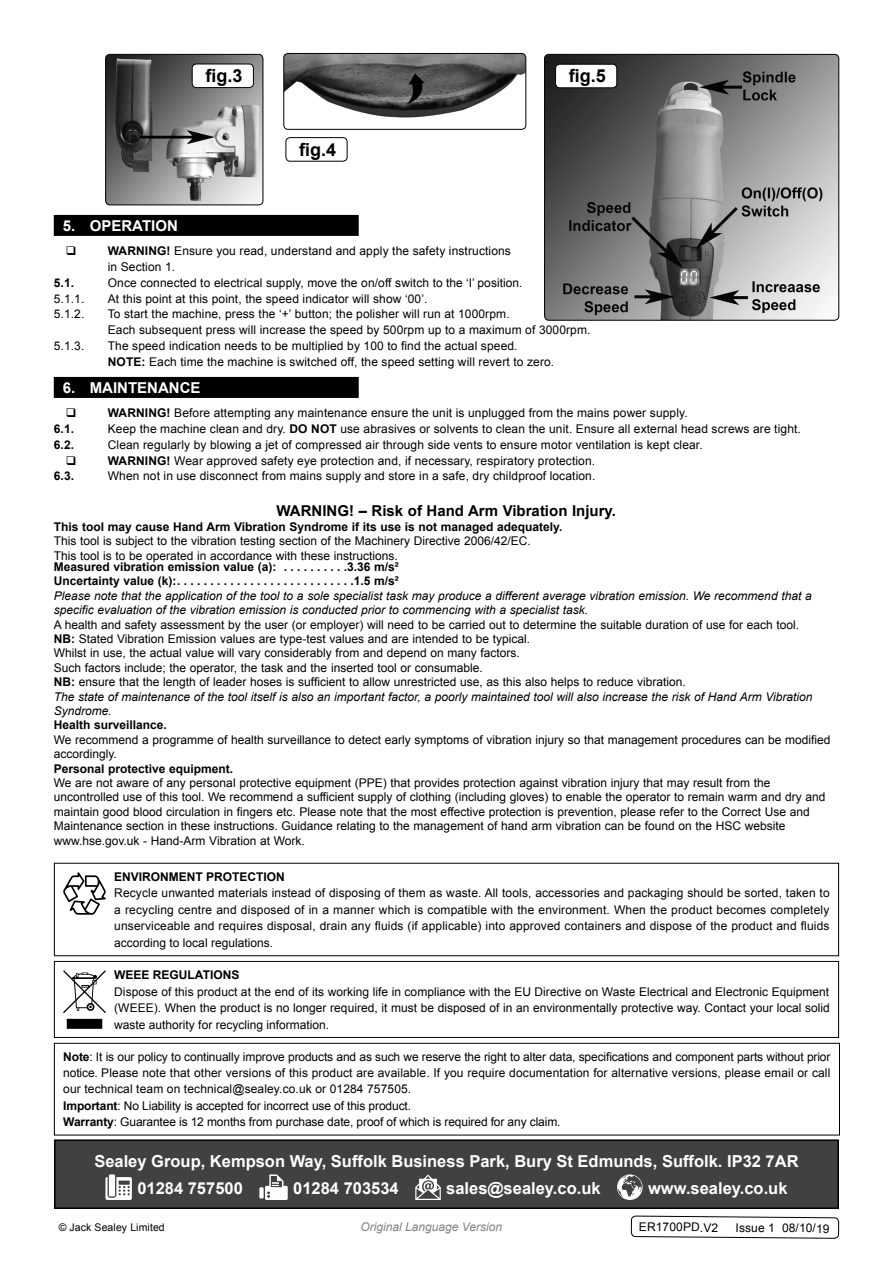
<style>
.page{position:relative;width:893px;height:1263px;background:#fff}
.page>*{position:absolute;margin:0;border:0;box-sizing:border-box;transform-origin:0 0}
.t1{font:700 18px "Arial";color:#000}
.t2{font:700 16.5px/26.7px "Arial";color:#fff}
.t3{font:700 15px "Arial";color:#000}
.t4{font:700 15px "Arial";color:#fff}
.t5{font:12px/14.4px "Arial";color:#000}
.t6{font:700 12px "Arial";color:#000}
.t7{font:italic 12px/14.4px "Arial";color:#000}
.t8{font:italic 12px "Arial";color:#808285}
.t9{font:10.5px "Arial";letter-spacing:.01em;color:#000}
.s1{font-weight:700}
.s2{font-style:italic}
</style>
<div class="page">
<div style="left:54px;top:215px;width:305px;height:21px;background:#000"></div>
<div style="left:54px;top:377px;width:305px;height:21px;background:#000"></div>
<div style="left:55px;top:1140px;width:783px;height:68px;background:#414042"></div>
<svg style="left:105px;top:1177px;width:27px;height:23px"></svg>
<div style="left:109px;top:1174px;width:6px;height:22px;background:#fff"></div>
<div style="left:259px;top:1187px;width:5px;height:11px;background:#fff"></div>
<svg style="left:265px;top:1174px;width:23px;height:26px"></svg>
<svg style="left:415px;top:1174px;width:26px;height:26px"></svg>
<div style="left:54px;top:1139px;width:785px;height:70px;border:2px solid #000"></div>
<div style="left:54px;top:961px;width:785px;height:77px;border:1px solid #000"></div>
<div style="left:68px;top:1019px;width:34px;height:9px;background:#000"></div>
<div style="left:67px;top:1019px;width:35px;height:10px;border:2px solid #000"></div>
<svg style="left:63px;top:970px;width:43px;height:43px"></svg>
<svg style="left:63px;top:872px;width:43px;height:43px"></svg>
<svg style="left:617px;top:1135px;width:222px;height:104px"></svg>
<img style="left:106px;top:54px;width:157px;height:151px">
<div style="left:105px;top:54px;width:158px;height:151px;border:1px solid #000;border-radius:4px"></div>
<div style="left:192px;top:64px;width:61px;height:24px;background:#fff;border-radius:4px"></div>
<div style="left:192px;top:64px;width:62px;height:24px;border:1px solid #000;border-radius:4px"></div>
<img style="left:285px;top:53px;width:241px;height:76px">
<div style="left:283px;top:53px;width:243px;height:77px;border:1px solid #000;border-radius:4px"></div>
<div style="left:286px;top:137px;width:61px;height:25px;border:1px solid #000;border-radius:4px"></div>
<img style="left:545px;top:54px;width:294px;height:266px">
<div style="left:544px;top:54px;width:295px;height:267px;border:1px solid #000;border-radius:4px"></div>
<div style="left:556px;top:64px;width:61px;height:24px;background:#fff;border-radius:4px"></div>
<div style="left:555px;top:64px;width:62px;height:24px;border:1px solid #000;border-radius:4px"></div>
<div style="left:54px;top:1043px;width:786px;height:92px;border:1px solid #000"></div>
<h1 class="t1" style="left:206px;top:64px;width:39px">fig.3</h1>
<h1 class="t1" style="left:299px;top:137px;width:39px">fig.4</h1>
<h1 class="t1" style="left:569px;top:64px;width:39px">fig.5</h1>
<p class="t4" style="left:63px;top:215px;width:114px">5. operation</p>
<p class="t5" style="left:108px;top:243px;width:405px;line-height:15.8px"><span class="s1">WARNING!</span> Ensure you read, understand and apply the safety instructions in Section 1.</p>
<p class="t6" style="left:54px;top:275px;width:22px">5.1.</p>
<p class="t5" style="left:108px;top:276px;width:416px">Once connected to electrical supply, move the on/off switch to the ‘I’ position.</p>
<p class="t5" style="left:54px;top:291px;width:32px">5.1.1.</p>
<p class="t5" style="left:108px;top:291px;width:321px">At this point at this point, the speed indicator will show ‘00’.</p>
<p class="t5" style="left:54px;top:307px;width:32px">5.1.2.</p>
<p class="t5" style="left:108px;top:307px;width:403px">To start the machine, press the ‘+’ button; the polisher will run at 1000rpm.</p>
<p class="t5" style="left:54px;top:323px;width:32px">E</p>
<p class="t5" style="left:116px;top:323px;width:476px">ach subsequent press will increase the speed by 500rpm up to a maximum of 3000rpm.</p>
<p class="t5" style="left:54px;top:339px;width:32px">5.1.3.</p>
<p class="t5" style="left:108px;top:338px;width:448px;line-height:15.8px">The speed indication needs to be multiplied by 100 to find the actual speed.<br><span class="s1">NOTE:</span> Each time the machine is switched off, the speed setting will revert to zero.</p>
<p class="t4" style="left:63px;top:377px;width:60px">6. mainten</p>
<p class="t4" style="left:158px;top:377px;width:22px">ance</p>
<p class="t5" style="left:108px;top:406px;width:581px"><span class="s1">WARNING!</span> Before attempting any maintenance ensure the unit is unplugged from the mains power supply.</p>
<p class="t6" style="left:54px;top:421px;width:22px">6.1.</p>
<p class="t5" style="left:108px;top:422px;width:695px">Keep the machine clean and dry. <span class="s1">DO NOT</span> use abrasives or solvents to clean the unit. Ensure all external head screws are tight.</p>
<p class="t6" style="left:54px;top:437px;width:22px">6.2.</p>
<p class="t5" style="left:108px;top:437px;width:596px;line-height:15.8px">Clean regularly by blowing a jet of compressed air through side vents to ensure motor ventilation is kept clear.<br><span class="s1">WARNING!</span> Wear approved safety eye protection and, if necessary, respiratory protection.</p>
<p class="t6" style="left:54px;top:468px;width:22px">6.3.</p>
<p class="t5" style="left:108px;top:469px;width:489px">When not in use disconnect from mains supply and store in a safe, dry childproof location.</p>
<p class="t3" style="left:277px;top:501px;width:341px">WARNING! – Risk of Hand Arm Vibration Injury.</p>
<p class="t6" style="left:54px;top:519px;width:510px">This tool may cause Hand Arm Vibration Syndrome if its use is not managed adequately.</p>
<p class="t5" style="left:54px;top:534px;width:479px">This tool is subject to the vibration testing section of the Machinery Directive 2006/42/EC.<br>This tool is to be operated in accordance with these instructions.</p>
<p class="t6" style="left:54px;top:559px;width:231px">Measured vibration emission value (a): ..........</p>
<p class="t6" style="left:347px;top:559px;width:53px">3.36 m/s²</p>
<p class="t6" style="left:54px;top:573px;width:128px">Uncertainty value (k): ..........................</p>
<p class="t6" style="left:354px;top:573px;width:47px">1.5 m/s²</p>
<p class="t7" style="left:54px;top:589px;width:759px">Please note that the application of the tool to a sole specialist task may produce a different average vibration emission. We recommend that a specific evaluation of the vibration emission is conducted prior to commencing with a specialist task.</p>
<p class="t5" style="left:54px;top:617px;width:760px">A health and safety assessment by the user (or employer) will need to be carried out to determine the suitable duration of use for each tool.<br><span class="s1">NB:</span> Stated Vibration Emission values are type-test values and are intended to be typical.<br>Whilst in use, the actual value will vary considerably from and depend on many factors.<br>Such factors include; the operator, the task and the inserted tool or consumable.<br><span class="s1">NB:</span> ensure that the length of leader hoses is sufficient to allow unrestricted use, as this also helps to reduce vibration.<br><span class="s2">The state of maintenance of the tool itself is also an important factor, a poorly maintained tool will also increase the risk of Hand Arm Vibration Syndrome.</span></p>
<p class="t6" style="left:54px;top:717px;width:115px">Health surveillance.</p>
<p class="t5" style="left:54px;top:733px;width:778px">We recommend a programme of health surveillance to detect early symptoms of vibration injury so that management procedures can be modified accordingly.</p>
<p class="t6" style="left:54px;top:760px;width:181px">Personal protective equipment.</p>
<p class="t5" style="left:54px;top:776px;width:773px">We are not aware of any personal protective equipment (PPE) that provides protection against vibration injury that may result from the uncontrolled use of this tool. We recommend a sufficient supply of clothing (including gloves) to enable the operator to remain warm and dry and maintain good blood circulation in fingers etc. Please note that the most effective protection is prevention, please refer to the Correct Use and Maintenance section in these instructions. Guidance relating to the management of hand arm vibration can be found on the HSC website www.hse.gov.uk - Hand-Arm Vibration at Work.</p>
<p class="t6" style="left:114px;top:869px;width:74px">Environment</p>
<p class="t6" style="left:206px;top:869px;width:34px">Protecti</p>
<p class="t6" style="left:267px;top:869px;width:18px">on</p>
<p class="t5" style="left:114px;top:885px;width:717px;line-height:16.5px;text-align:justify">Recycle unwanted materials instead of disposing of them as waste. All tools, accessories and packaging should be sorted, taken to a recycling centre and disposed of in a manner which is compatible with the environment. When the product becomes completely unserviceable and requires disposal, drain any fluids (if applicable) into approved containers and dispose of the product and fluids according to local regulations.</p>
<p class="t6" style="left:114px;top:967px;width:20px">Weee</p>
<p class="t6" style="left:153px;top:967px;width:10px">Reg</p>
<p class="t6" style="left:179px;top:967px;width:62px">ulations</p>
<p class="t5" style="left:114px;top:983px;width:717px;line-height:16.5px;text-align:justify">Dispose of this product at the end of its working life in compliance with the EU Directive on Waste Electrical and Electronic Equipment (WEEE). When the product is no longer required, it must be disposed of in an environmentally protective way. Contact your local solid waste authority for recycling information.</p>
<p class="t5" style="left:63px;top:1049px;width:769px;line-height:16.4px"><span class="s1">Note</span>: It is our policy to continually improve products and as such we reserve the right to alter data, specifications and component parts without prior notice. Please note that other versions of this product are available. If you require documentation for alternative versions, please email or call our technical team on technical@sealey.co.uk or 01284 757505.<br><span class="s1">Important</span>: No Liability is accepted for incorrect use of this product.<br><span class="s1">Warranty</span>: Guarantee is 12 months from purchase date, proof of which is required for any claim.</p>
<h2 class="t2" style="left:137px;top:1148px;width:651px;text-indent:-43px">Sealey Group, Kempson Way, Suffolk Business Park, Bury St Edmunds, Suffolk. IP32 7AR<br>01284 757500</h2>
<h2 class="t2" style="left:293px;top:1175px;width:107px">01284 703534</h2>
<h2 class="t2" style="left:446px;top:1175px;width:156px">sales@sealey.co.uk</h2>
<h2 class="t2" style="left:648px;top:1175px;width:141px">www.sealey.co.uk</h2>
<p class="t9" style="left:59px;top:1221px;width:108px">© Jack Sealey Limited</p>
<p class="t8" style="left:360px;top:1219px;width:143px">Original Language Version</p>
<p class="t5" style="left:639px;top:1220px;width:81px">ER1700PD.V2</p>
<p class="t5" style="left:736px;top:1221px;width:96px">Issue 1 08/10/19</p>
</div>
